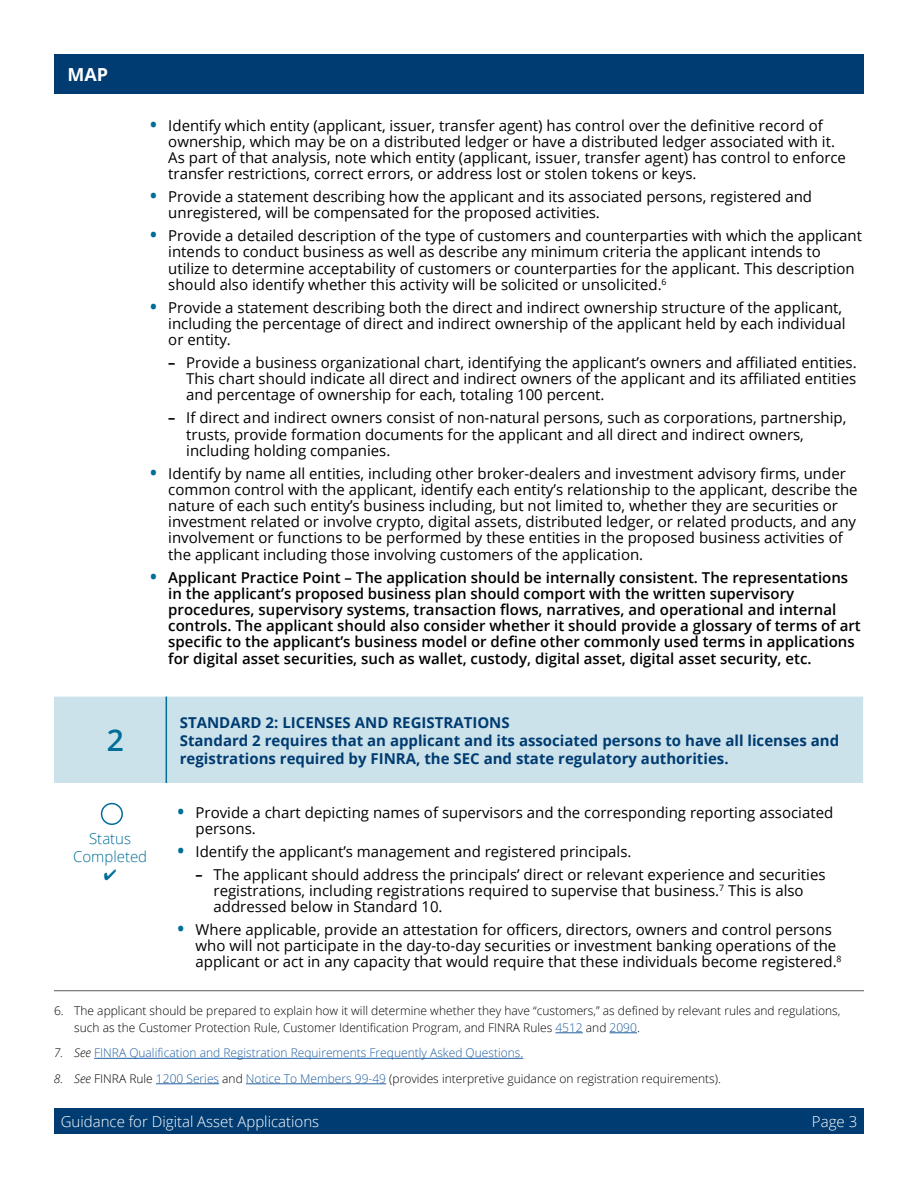
<style>
.page{position:relative;width:918px;height:1188px;background:#fff}
.page>*{position:absolute;margin:0;border:0;box-sizing:border-box;transform-origin:0 0}
.t1{font:600 30px "Open Sans";color:#006e97}
.t2{font:700 18px "Open Sans";color:#fff}
.t3{font:15px/16.2px "Open Sans";color:#000}
.t4{font:600 15px/16.2px "Open Sans";color:#000}
.t5{font:700 15px/18px "Open Sans";color:#003c72}
.t6{font:300 15px "Open Sans";color:#fff}
.t7{font:300 15px/18px "Open Sans";color:#006e97;text-align:center}
.t8{font:300 12px/16.5px "Open Sans";color:#000}
.t9{font:300 12px "Open Sans";color:#215e9e}
.s1{font-weight:700;font-size:18px;color:#006e97}
.s2{font-family:"Open Sans Condensed";font-weight:700}
.s3{color:#215e9e}
.s4{font-style:italic;color:#000}
.s5{font-style:italic}
</style>
<div class="page">
<div style="left:54px;top:1108px;width:810px;height:26px;background:#003c72"></div>
<div style="left:54px;top:54px;width:810px;height:39px;background:#003c72"></div>
<div style="left:54px;top:697px;width:809px;height:86px;background:#cce2ea"></div>
<hr style="left:166px;top:697px;width:1px;height:86px;background:#006e97">
<div style="left:101px;top:803px;width:22px;height:22px;border:2px solid #006e97;border-radius:50%"></div>
<hr style="left:54px;top:990px;width:810px;height:1px;background:#58595b">
<svg style="left:555px;top:1033px;width:28px;height:1px"></svg>
<svg style="left:610px;top:1033px;width:27px;height:1px"></svg>
<hr style="left:94px;top:1058px;width:429px;height:1px;background:#215e9e">
<hr style="left:156px;top:1084px;width:63px;height:1px;background:#215e9e">
<hr style="left:246px;top:1084px;width:140px;height:1px;background:#215e9e">
<p class="t2" style="left:68px;top:61px;width:42px">MAP</p>
<h1 class="t1" style="left:107px;top:720px;width:19px">2</h1>
<p class="t3" style="left:168px;top:117px;width:679px;text-indent:-18px"><span class="s1">•</span> Identify which entity (applicant, issuer, transfer agent) has control over the definitive record of ownership, which may be on a distributed ledger or have a distributed ledger associated with it.<br>As part of that analysis, note which entity (applicant, issuer, transfer agent) has control to enforce transfer restrictions, correct errors, or address lost or stolen tokens or keys.</p>
<p class="t3" style="left:168px;top:188px;width:645px;text-indent:-18px"><span class="s1">•</span> Provide a statement describing how the applicant and its associated persons, registered and unregistered, will be compensated for the proposed activities.</p>
<p class="t3" style="left:168px;top:227px;width:695px;text-indent:-18px"><span class="s1">•</span> Provide a detailed description of the type of customers and counterparties with which the applicant intends to conduct business as well as describe any minimum criteria the applicant intends to utilize to determine acceptability of customers or counterparties for the applicant. This description should also identify whether this activity will be solicited or unsolicited.<sup>6</sup></p>
<p class="t3" style="left:168px;top:299px;width:679px;text-indent:-18px"><span class="s1">•</span> Provide a statement describing both the direct and indirect ownership structure of the applicant, including the percentage of direct and indirect ownership of the applicant held by each individual or entity.</p>
<p class="t3" style="left:186px;top:354px;width:672px;text-align:justify;text-indent:-18px"><span class="s2">–</span> Provide a business organizational chart, identifying the applicant’s owners and affiliated entities.<br>This chart should indicate all direct and indirect owners of the applicant and its affiliated entities and percentage of ownership for each, totaling 100 percent.</p>
<p class="t3" style="left:186px;top:409px;width:662px;text-indent:-18px"><span class="s2">–</span> If direct and indirect owners consist of non-natural persons, such as corporations, partnership, trusts, provide formation documents for the applicant and all direct and indirect owners, including holding companies.</p>
<p class="t3" style="left:168px;top:465px;width:691px;text-indent:-18px"><span class="s1">•</span> Identify by name all entities, including other broker-dealers and investment advisory firms, under common control with the applicant, identify each entity’s relationship to the applicant, describe the nature of each such entity’s business including, but not limited to, whether they are securities or investment related or involve crypto, digital assets, distributed ledger, or related products, and any involvement or functions to be performed by these entities in the proposed business activities of the applicant including those involving customers of the application.</p>
<p class="t4" style="left:168px;top:569px;width:694px;text-indent:-18px"><span class="s1">•</span> Applicant Practice Point – The application should be internally consistent. The representations in the applicant’s proposed business plan should comport with the written supervisory procedures, supervisory systems, transaction flows, narratives, and operational and internal controls. The applicant should also consider whether it should provide a glossary of terms of art specific to the applicant’s business model or define other commonly used terms in applications for digital asset securities, such as wallet, custody, digital asset, digital asset security, etc.</p>
<p class="t5" style="left:180px;top:713px;width:661px">STANDARD 2: LICENSES AND REGISTRATIONS<br>Standard 2 requires that an applicant and its associated persons to have all licenses and registrations required by FINRA, the SEC and state regulatory authorities.</p>
<p class="t3" style="left:196px;top:804px;width:639px;text-indent:-18px"><span class="s1">•</span> Provide a chart depicting names of supervisors and the corresponding reporting associated persons.</p>
<p class="t3" style="left:178px;top:843px;width:456px"><span class="s1">•</span> Identify the applicant’s management and registered principals.</p>
<p class="t3" style="left:214px;top:866px;width:613px;text-indent:-18px"><span class="s2">–</span> The applicant should address the principals’ direct or relevant experience and securities registrations, including registrations required to supervise that business.<sup>7</sup> This is also addressed below in Standard 10.</p>
<p class="t3" style="left:196px;top:921px;width:648px;text-indent:-18px"><span class="s1">•</span> Where applicable, provide an attestation for officers, directors, owners and control persons who will not participate in the day-to-day securities or investment banking operations of the applicant or act in any capacity that would require that these individuals become registered.<sup>8</sup></p>
<p class="t8" style="left:74px;top:1002px;width:768px;text-indent:-20px">6. The applicant should be prepared to explain how it will determine whether they have “customers,” as defined by relevant rules and regulations, such as the Customer Protection Rule, Customer Identification Program, and FINRA Rules <span class="s3">4512</span> and <span class="s3">2090</span>.</p>
<p class="t9" style="left:54px;top:1045px;width:471px"><span class="s4">7. See</span> FINRA Qualification and Registration Requirements Frequently Asked Questions.</p>
<p class="t8" style="left:54px;top:1070px;width:669px"><span class="s5">8. See</span> FINRA Rule <span class="s3">1200 Series</span> and <span class="s3">Notice To Members 99-49</span> (provides interpretive guidance on registration requirements).</p>
<p class="t7" style="left:73px;top:829px;width:76px">Status<br>Completed</p>
<p class="t6" style="left:61px;top:1111px;width:260px">Guidance for Digital Asset Applications</p>
<p class="t6" style="left:812px;top:1111px;width:47px">Page 3</p>
</div>
